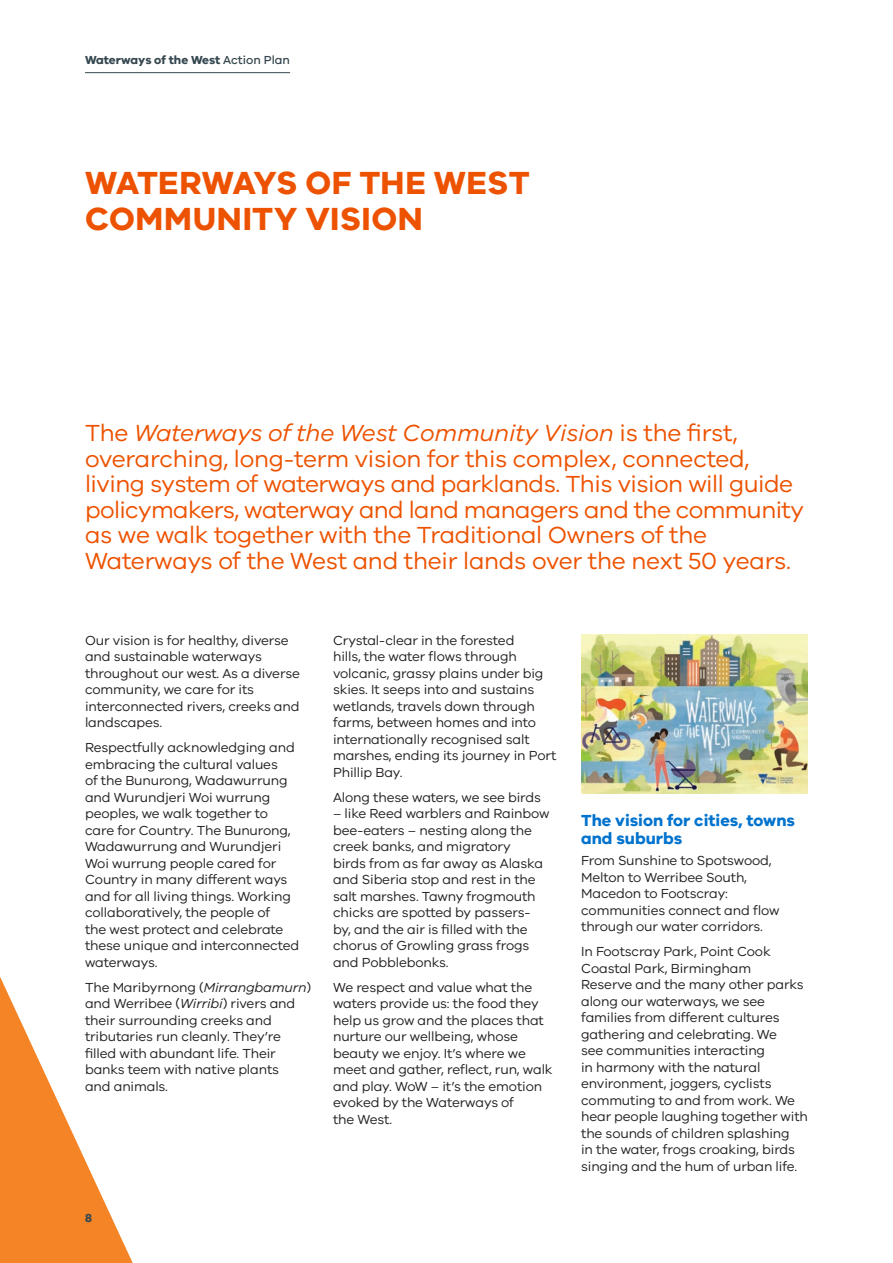
<style>
.page{position:relative;width:893px;height:1263px;background:#fff}
.page>*{position:absolute;margin:0;border:0;box-sizing:border-box;transform-origin:0 0}
.Heading_A{font:700 33px/36px "VIC";letter-spacing:.01em;color:#ed5200}
.Intro_copy{font:24px/25.5px "VIC";letter-spacing:-.02em;color:#ed5200}
.Heading_C{font:700 16.5px/18px "VIC";color:#0073ce}
.Body_copy{font:13.5px/16.5px "VIC";letter-spacing:-.01em;color:#231f20}
.t1{font:700 12px "VIC";color:#35474f}
.s1{font-weight:500}
.s2{font-style:italic}
</style>
<div class="page">
<svg style="left:0;top:977px;width:133px;height:286px"></svg>
<hr style="left:85px;top:72px;width:205px;height:1px;background:#35474f">
<img style="left:581px;top:635px;width:227px;height:159px">
<p class="t1" style="left:85px;top:52px;width:207px">Waterways of the West <span class="s1">Action Plan</span></p>
<p class="Heading_A" style="left:85px;top:163px;width:446px">WATERWAYS OF THE WEST<br>COMMUNITY VISION</p>
<p class="Intro_copy" style="left:85px;top:420px;width:720px">The <span class="s2">Waterways of the West Community Vision</span> is the first, overarching, long-term vision for this complex, connected, living system of waterways and parklands. This vision will guide policymakers, waterway and land managers and the community as we walk together with the Traditional Owners of the Waterways of the West and their lands over the next 50 years.</p>
<p class="Body_copy" style="left:85px;top:632px;width:216px">Our vision is for healthy, diverse and sustainable waterways throughout our west. As a diverse community, we care for its interconnected rivers, creeks and landscapes.</p>
<p class="Body_copy" style="left:85px;top:739px;width:216px">Respectfully acknowledging and embracing the cultural values<br>of the Bunurong, Wadawurrung and Wurundjeri Woi wurrung peoples, we walk together to care for Country. The Bunurong,<br>Wadawurrung and Wurundjeri<br>Woi wurrung people cared for<br>Country in many different ways and for all living things. Working collaboratively, the people of<br>the west protect and celebrate these unique and interconnected waterways.</p>
<p class="Body_copy" style="left:85px;top:979px;width:228px">The Maribyrnong (<span class="s2">Mirrangbamurn</span>) and Werribee (<span class="s2">Wirribi</span>) rivers and their surrounding creeks and tributaries run cleanly. They’re filled with abundant life. Their banks teem with native plants<br>and animals.</p>
<p class="Body_copy" style="left:333px;top:632px;width:225px">Crystal-clear in the forested<br>hills, the water flows through volcanic, grassy plains under big skies. It seeps into and sustains wetlands, travels down through farms, between homes and into internationally recognised salt marshes, ending its journey in Port<br>Phillip Bay.</p>
<p class="Body_copy" style="left:333px;top:789px;width:209px">Along these waters, we see birds</p>
<p class="Body_copy" style="left:333px;top:805px;width:218px">– like Reed warblers and Rainbow bee-eaters – nesting along the creek banks, and migratory<br>birds from as far away as Alaska and Siberia stop and rest in the salt marshes. Tawny frogmouth chicks are spotted by passers&shy;by, and the air is filled with the chorus of Growling grass frogs and Pobblebonks.</p>
<p class="Body_copy" style="left:333px;top:979px;width:221px">We respect and value what the waters provide us: the food they help us grow and the places that nurture our wellbeing, whose beauty we enjoy. It’s where we meet and gather, reflect, run, walk and play. WoW – it’s the emotion evoked by the Waterways of<br>the West.</p>
<p class="t1" style="left:85px;top:1211px;width:8px">8</p>
<h2 class="Heading_C" style="left:581px;top:811px;width:215px">The vision for cities, towns and suburbs</h2>
<p class="Body_copy" style="left:581px;top:852px;width:200px">From Sunshine to Spotswood,<br>Melton to Werribee South,<br>Macedon to Footscray: communities connect and flow through our water corridors.</p>
<p class="Body_copy" style="left:581px;top:943px;width:228px">In Footscray Park, Point Cook<br>Coastal Park, Birmingham<br>Reserve and the many other parks along our waterways, we see families from different cultures gathering and celebrating. We<br>see communities interacting<br>in harmony with the natural environment, joggers, cyclists commuting to and from work. We hear people laughing together with the sounds of children splashing<br>in the water, frogs croaking, birds singing and the hum of urban life.</p>
</div>
